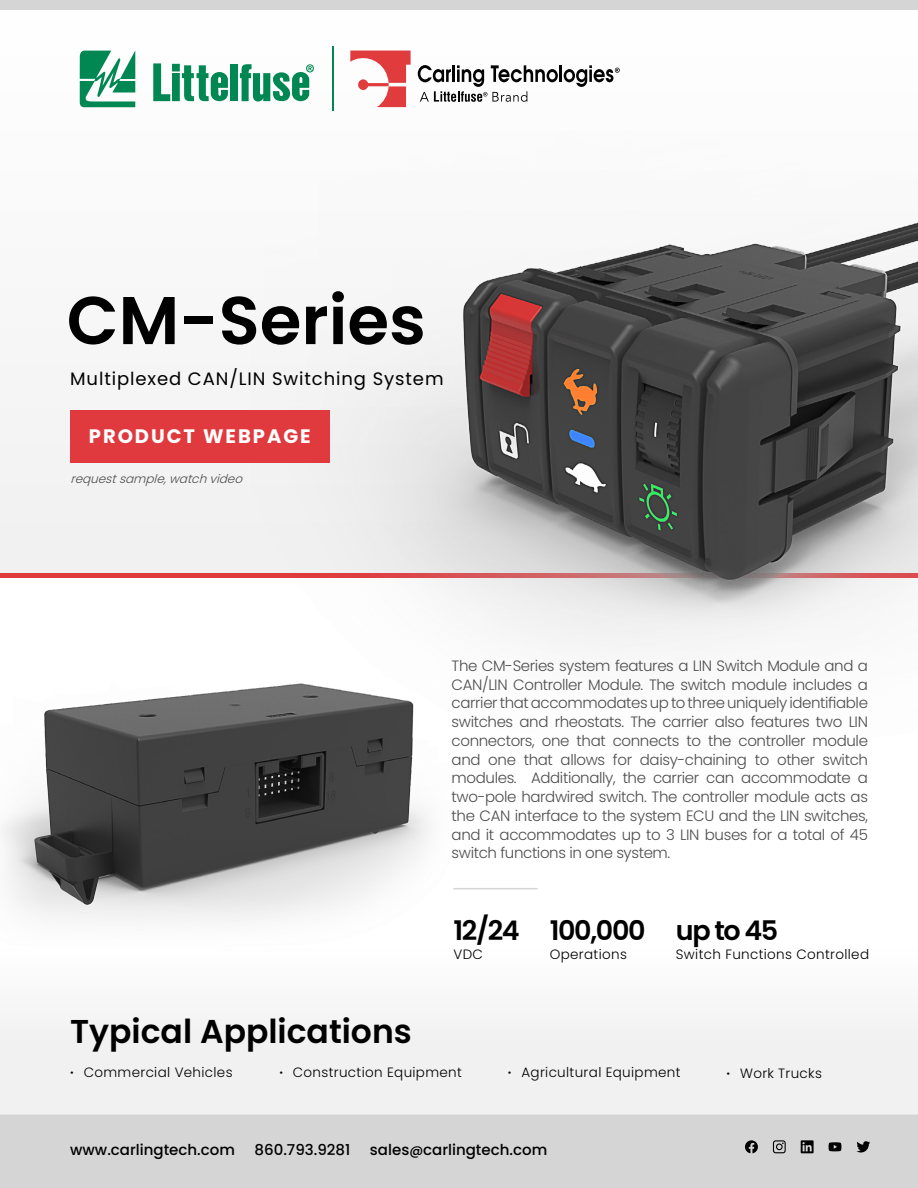
<style>
.page{position:relative;width:918px;height:1188px;background:#fff}
.page>*{position:absolute;margin:0;border:0;box-sizing:border-box;transform-origin:0 0}
.t1{font:600 67.5px "Poppins";color:#000}
.t2{font:600 33px "Poppins";color:#000}
.t3{font:600 27px "Poppins";letter-spacing:-.05em;color:#000}
.t4{font:700 19.5px "Poppins";letter-spacing:.1em;color:#fff}
.t5{font:18px "Poppins";letter-spacing:.05em;color:#000}
.t6{font:300 15px/18.8px "Poppins";letter-spacing:-.025em;color:#4d4d4f;text-align:justify}
.t7{font:500 15px "Poppins";color:#000}
.t8{font:300 13.5px "Poppins";letter-spacing:.025em;color:#000}
.t9{font:italic 300 12px "Poppins";color:#4d4d4f}
.s1{font-weight:600}
.s2{font-size:13.5px}
</style>
<div class="page">
<div style="left:0;top:1115px;width:918px;height:73px;background:#d6d5d5"></div>
<div style="left:0;top:1019px;width:918px;height:96px;background:#f1f1f2"></div>
<svg style="left:801px;top:1140px;width:13px;height:13px"></svg>
<svg style="left:773px;top:1140px;width:13px;height:13px"></svg>
<svg style="left:745px;top:1140px;width:13px;height:13px"></svg>
<svg style="left:829px;top:1142px;width:12px;height:9px"></svg>
<svg style="left:856px;top:1141px;width:14px;height:12px"></svg>
<div style="left:0;top:9px;width:918px;height:564px;background:#fafafa"></div>
<div style="left:0;top:573px;width:918px;height:5px;background:#e03a3e"></div>
<div style="left:0;top:0;width:918px;height:9px;background:#d6d5d5"></div>
<img style="left:2px;top:688px;width:462px;height:233px">
<svg style="left:80px;top:50px;width:55px;height:57px"></svg>
<div style="left:230px;top:64px;width:7px;height:37px;background:#008752"></div>
<svg style="left:240px;top:64px;width:74px;height:38px"></svg>
<svg style="left:153px;top:63px;width:75px;height:38px"></svg>
<hr style="left:332px;top:47px;width:2px;height:64px;background:#008752">
<svg style="left:350px;top:51px;width:61px;height:43px"></svg>
<hr style="left:559px;top:65px;width:3px;height:17px;background:#030303">
<svg style="left:564px;top:65px;width:56px;height:22px"></svg>
<svg style="left:418px;top:65px;width:140px;height:29px"></svg>
<img style="left:251px;top:94px;width:667px;height:684px">
<div style="left:70px;top:410px;width:259px;height:52px;background:#e03a3e"></div>
<hr style="left:453px;top:888px;width:85px;height:1px;background:#d6d5d5">
<h1 class="t1" style="left:67px;top:281px;width:361px">CM-Series</h1>
<p class="t5" style="left:70px;top:368px;width:375px">Multiplexed CAN/LIN Switching System</p>
<h3 class="t4" style="left:89px;top:425px;width:223px">PRODUCT WEBPAGE</h3>
<p class="t9" style="left:70px;top:472px;width:178px">requestsample,watchvideo</p>
<p class="t6" style="left:452px;top:656px;width:418px">The CM-Series system features a LIN Switch Module and a CAN/LIN Controller Module. The switch module includes a carrier that accommodates up to three uniquely identifiable switches and rheostats. The carrier also features two LIN connectors, one that connects to the controller module and one that allows for daisy-chaining to other switch modules. Additionally, the carrier can accommodate a two-pole hardwired switch. The controller module acts as the CAN interface to the system ECU and the LIN switches, and it accommodates up to 3 LIN buses for a total of 45 switch functions in one system.</p>
<h3 class="t3" style="left:453px;top:915px;width:326px">12/24 100,000 up to 45</h3>
<p class="t8" style="left:453px;top:946px;width:31px">VDC</p>
<p class="t8" style="left:550px;top:946px;width:79px">Operations</p>
<p class="t8" style="left:676px;top:946px;width:195px">Switch Functions Controlled</p>
<h2 class="t2" style="left:70px;top:1012px;width:343px">Typical Applications</h2>
<p class="t8" style="left:70px;top:1065px;width:164px"><span class="s1">∙</span> Commercial Vehicles</p>
<p class="t8" style="left:279px;top:1065px;width:184px"><span class="s1">∙</span> Construction Equipment</p>
<p class="t8" style="left:508px;top:1065px;width:174px"><span class="s1">∙</span> Agricultural Equipment</p>
<p class="t7" style="left:70px;top:1141px;width:166px">www.carlingtech.com</p>
<p class="t7" style="left:255px;top:1141px;width:97px">860.793.9281</p>
<p class="t7" style="left:370px;top:1141px;width:179px">sales<span class="s2">@</span>carlingtech.com</p>
<p class="t8" style="left:727px;top:1065px;width:97px"><span class="s1">∙</span> Work Trucks</p>
</div>
